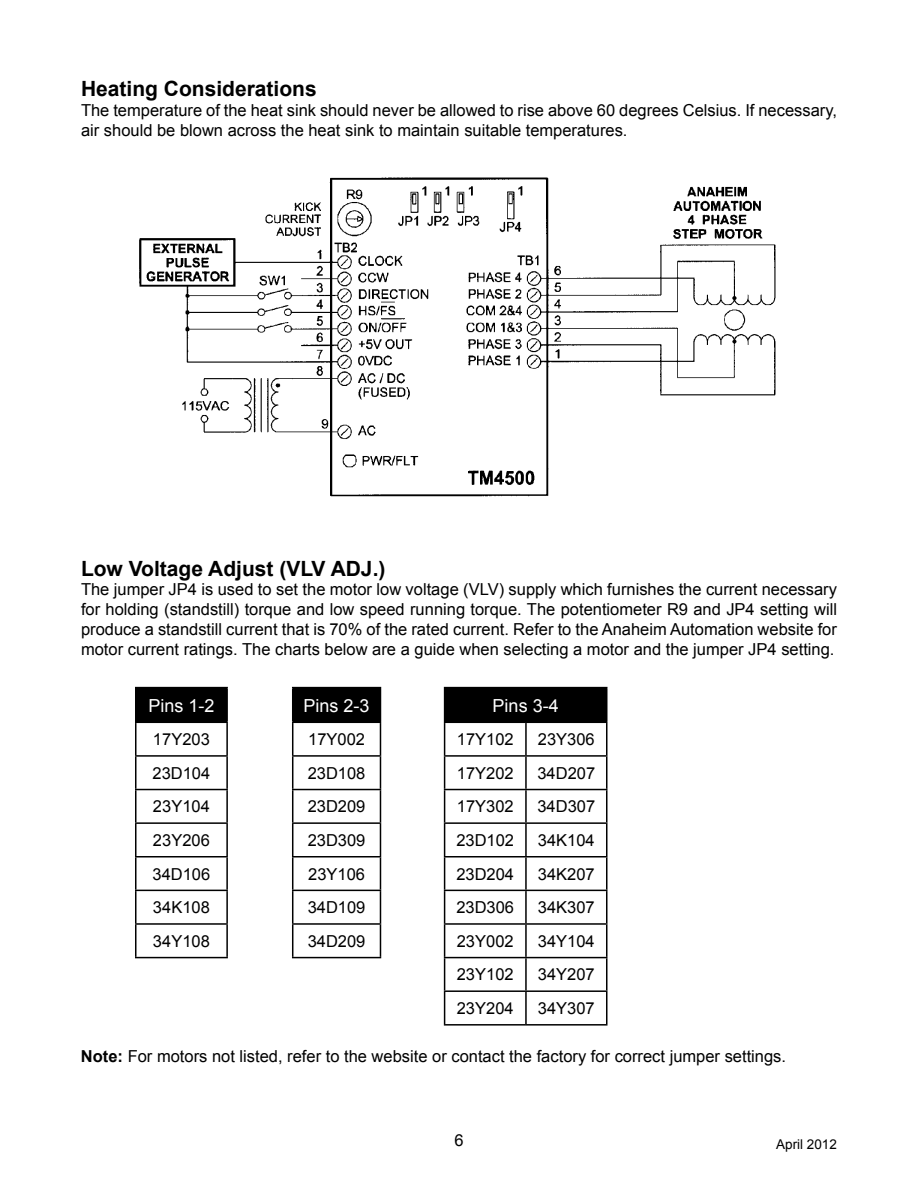
<style>
.page{position:relative;width:918px;height:1188px;background:#fff}
.page>*{position:absolute;margin:0;border:0;box-sizing:border-box;transform-origin:0 0}
.t1{font:700 21px "Arial";color:#000}
.t2{font:18px "Arial";color:#fff}
.t3{font:16.5px/33.6px "Arial";color:#000;text-align:justify}
.t4{font:13.5px "Arial";color:#000}
.s1{font-weight:700}
</style>
<div class="page">
<div style="left:293px;top:688px;width:87px;height:34px;background:#000"></div>
<hr style="left:292px;top:687px;width:89px;height:1px;background:#000">
<hr style="left:292px;top:722px;width:89px;height:1px;background:#000">
<hr style="left:292px;top:755px;width:89px;height:2px;background:#000">
<hr style="left:292px;top:789px;width:89px;height:1px;background:#000">
<hr style="left:292px;top:822px;width:89px;height:2px;background:#000">
<hr style="left:292px;top:856px;width:89px;height:2px;background:#000">
<hr style="left:292px;top:890px;width:89px;height:1px;background:#000">
<hr style="left:292px;top:923px;width:89px;height:2px;background:#000">
<hr style="left:292px;top:957px;width:89px;height:1px;background:#000">
<hr style="left:292px;top:688px;width:1px;height:34px;background:#000">
<hr style="left:292px;top:723px;width:1px;height:32px;background:#000">
<hr style="left:292px;top:757px;width:1px;height:32px;background:#000">
<hr style="left:292px;top:790px;width:1px;height:32px;background:#000">
<hr style="left:292px;top:824px;width:1px;height:32px;background:#000">
<hr style="left:292px;top:858px;width:1px;height:32px;background:#000">
<hr style="left:292px;top:891px;width:1px;height:32px;background:#000">
<hr style="left:292px;top:925px;width:1px;height:32px;background:#000">
<hr style="left:380px;top:688px;width:1px;height:34px;background:#000">
<hr style="left:380px;top:723px;width:1px;height:32px;background:#000">
<hr style="left:380px;top:757px;width:1px;height:32px;background:#000">
<hr style="left:380px;top:790px;width:1px;height:32px;background:#000">
<hr style="left:380px;top:824px;width:1px;height:32px;background:#000">
<hr style="left:380px;top:858px;width:1px;height:32px;background:#000">
<hr style="left:380px;top:891px;width:1px;height:32px;background:#000">
<hr style="left:380px;top:925px;width:1px;height:32px;background:#000">
<div style="left:136px;top:688px;width:91px;height:34px;background:#000"></div>
<hr style="left:135px;top:687px;width:93px;height:1px;background:#000">
<hr style="left:135px;top:722px;width:93px;height:1px;background:#000">
<hr style="left:135px;top:755px;width:93px;height:2px;background:#000">
<hr style="left:135px;top:789px;width:93px;height:1px;background:#000">
<hr style="left:135px;top:822px;width:93px;height:2px;background:#000">
<hr style="left:135px;top:856px;width:93px;height:2px;background:#000">
<hr style="left:135px;top:890px;width:93px;height:1px;background:#000">
<hr style="left:135px;top:923px;width:93px;height:2px;background:#000">
<hr style="left:135px;top:957px;width:93px;height:1px;background:#000">
<hr style="left:135px;top:688px;width:1px;height:34px;background:#000">
<hr style="left:135px;top:723px;width:1px;height:32px;background:#000">
<hr style="left:135px;top:757px;width:1px;height:32px;background:#000">
<hr style="left:135px;top:790px;width:1px;height:32px;background:#000">
<hr style="left:135px;top:824px;width:1px;height:32px;background:#000">
<hr style="left:135px;top:858px;width:1px;height:32px;background:#000">
<hr style="left:135px;top:891px;width:1px;height:32px;background:#000">
<hr style="left:135px;top:925px;width:1px;height:32px;background:#000">
<hr style="left:226px;top:688px;width:2px;height:34px;background:#000">
<hr style="left:226px;top:723px;width:2px;height:32px;background:#000">
<hr style="left:226px;top:757px;width:2px;height:32px;background:#000">
<hr style="left:226px;top:790px;width:2px;height:32px;background:#000">
<hr style="left:226px;top:824px;width:2px;height:32px;background:#000">
<hr style="left:226px;top:858px;width:2px;height:32px;background:#000">
<hr style="left:226px;top:891px;width:2px;height:32px;background:#000">
<hr style="left:226px;top:925px;width:2px;height:32px;background:#000">
<div style="left:445px;top:688px;width:162px;height:34px;background:#000"></div>
<hr style="left:444px;top:688px;width:1px;height:34px;background:#000">
<hr style="left:606px;top:688px;width:2px;height:34px;background:#000">
<hr style="left:444px;top:687px;width:82px;height:1px;background:#000">
<hr style="left:526px;top:687px;width:82px;height:1px;background:#000">
<hr style="left:444px;top:722px;width:82px;height:1px;background:#000">
<hr style="left:526px;top:722px;width:82px;height:1px;background:#000">
<hr style="left:444px;top:755px;width:82px;height:2px;background:#000">
<hr style="left:526px;top:755px;width:82px;height:2px;background:#000">
<hr style="left:444px;top:789px;width:82px;height:1px;background:#000">
<hr style="left:526px;top:789px;width:82px;height:1px;background:#000">
<hr style="left:444px;top:822px;width:82px;height:2px;background:#000">
<hr style="left:526px;top:822px;width:82px;height:2px;background:#000">
<hr style="left:444px;top:856px;width:82px;height:2px;background:#000">
<hr style="left:526px;top:856px;width:82px;height:2px;background:#000">
<hr style="left:444px;top:890px;width:82px;height:1px;background:#000">
<hr style="left:526px;top:890px;width:82px;height:1px;background:#000">
<hr style="left:444px;top:923px;width:82px;height:2px;background:#000">
<hr style="left:526px;top:923px;width:82px;height:2px;background:#000">
<hr style="left:444px;top:957px;width:82px;height:1px;background:#000">
<hr style="left:526px;top:957px;width:82px;height:1px;background:#000">
<hr style="left:444px;top:990px;width:82px;height:2px;background:#000">
<hr style="left:526px;top:990px;width:82px;height:2px;background:#000">
<hr style="left:444px;top:1024px;width:82px;height:2px;background:#000">
<hr style="left:526px;top:1024px;width:82px;height:2px;background:#000">
<hr style="left:444px;top:723px;width:1px;height:32px;background:#000">
<hr style="left:444px;top:757px;width:1px;height:32px;background:#000">
<hr style="left:444px;top:790px;width:1px;height:32px;background:#000">
<hr style="left:444px;top:824px;width:1px;height:32px;background:#000">
<hr style="left:444px;top:858px;width:1px;height:32px;background:#000">
<hr style="left:444px;top:891px;width:1px;height:32px;background:#000">
<hr style="left:444px;top:925px;width:1px;height:32px;background:#000">
<hr style="left:444px;top:958px;width:1px;height:32px;background:#000">
<hr style="left:444px;top:992px;width:1px;height:32px;background:#000">
<hr style="left:525px;top:723px;width:2px;height:32px;background:#000">
<hr style="left:606px;top:723px;width:2px;height:32px;background:#000">
<hr style="left:525px;top:757px;width:2px;height:32px;background:#000">
<hr style="left:606px;top:757px;width:2px;height:32px;background:#000">
<hr style="left:525px;top:790px;width:2px;height:32px;background:#000">
<hr style="left:606px;top:790px;width:2px;height:32px;background:#000">
<hr style="left:525px;top:824px;width:2px;height:32px;background:#000">
<hr style="left:606px;top:824px;width:2px;height:32px;background:#000">
<hr style="left:525px;top:858px;width:2px;height:32px;background:#000">
<hr style="left:606px;top:858px;width:2px;height:32px;background:#000">
<hr style="left:525px;top:891px;width:2px;height:32px;background:#000">
<hr style="left:606px;top:891px;width:2px;height:32px;background:#000">
<hr style="left:525px;top:925px;width:2px;height:32px;background:#000">
<hr style="left:606px;top:925px;width:2px;height:32px;background:#000">
<hr style="left:525px;top:958px;width:2px;height:32px;background:#000">
<hr style="left:606px;top:958px;width:2px;height:32px;background:#000">
<hr style="left:525px;top:992px;width:2px;height:32px;background:#000">
<hr style="left:606px;top:992px;width:2px;height:32px;background:#000">
<img style="left:139px;top:177px;width:637px;height:320px">
<p class="t1" style="left:81px;top:75px;width:237px">Heating Considerations</p>
<p class="t3" style="left:81px;top:101px;width:758px;line-height:19.8px">The temperature of the heat sink should never be allowed to rise above 60 degrees Celsius. If necessary, air should be blown across the heat sink to maintain suitable temperatures.</p>
<p class="t1" style="left:81px;top:554px;width:306px">Low Voltage Adjust (VLV ADJ.)</p>
<p class="t3" style="left:81px;top:580px;width:758px;line-height:19.8px">The jumper JP4 is used to set the motor low voltage (VLV) supply which furnishes the current necessary for holding (standstill) torque and low speed running torque. The potentiometer R9 and JP4 setting will produce a standstill current that is 70% of the rated current. Refer to the Anaheim Automation website for motor current ratings. The charts below are a guide when selecting a motor and the jumper JP4 setting.</p>
<p class="t2" style="left:493px;top:693px;width:68px">Pins 3-4</p>
<p class="t3" style="left:457px;top:723px;width:58px">17Y102</p>
<p class="t3" style="left:538px;top:723px;width:58px">23Y306</p>
<p class="t3" style="left:457px;top:756px;width:58px">17Y202</p>
<p class="t3" style="left:537px;top:756px;width:59px">34D207</p>
<p class="t3" style="left:457px;top:790px;width:58px">17Y302</p>
<p class="t3" style="left:537px;top:790px;width:59px">34D307</p>
<p class="t3" style="left:456px;top:824px;width:59px">23D102</p>
<p class="t3" style="left:538px;top:824px;width:58px">34K104</p>
<p class="t3" style="left:456px;top:857px;width:59px">23D204</p>
<p class="t3" style="left:538px;top:857px;width:58px">34K207</p>
<p class="t3" style="left:456px;top:891px;width:59px">23D306</p>
<p class="t3" style="left:538px;top:891px;width:58px">34K307</p>
<p class="t3" style="left:457px;top:924px;width:58px">23Y002</p>
<p class="t3" style="left:538px;top:924px;width:58px">34Y104</p>
<p class="t3" style="left:457px;top:958px;width:58px">23Y102</p>
<p class="t3" style="left:538px;top:958px;width:58px">34Y207</p>
<p class="t3" style="left:457px;top:992px;width:58px">23Y204</p>
<p class="t3" style="left:538px;top:992px;width:58px">34Y307</p>
<p class="t3" style="left:81px;top:1040px;width:707px"><span class="s1">Note:</span> For motors not listed, refer to the website or contact the factory for correct jumper settings.</p>
<p class="t2" style="left:148px;top:693px;width:68px">Pins 1-2</p>
<p class="t3" style="left:153px;top:723px;width:59px">17Y203<br>23D104<br>23Y104<br>23Y206<br>34D106<br>34K108<br>34Y108</p>
<p class="t2" style="left:304px;top:693px;width:68px">Pins 2-3</p>
<p class="t3" style="left:308px;top:723px;width:59px">17Y002<br>23D108<br>23D209<br>23D309<br>23Y106<br>34D109<br>34D209</p>
<p class="t3" style="left:454px;top:1124px;width:11px">6</p>
<p class="t4" style="left:776px;top:1136px;width:62px">April 2012</p>
</div>
